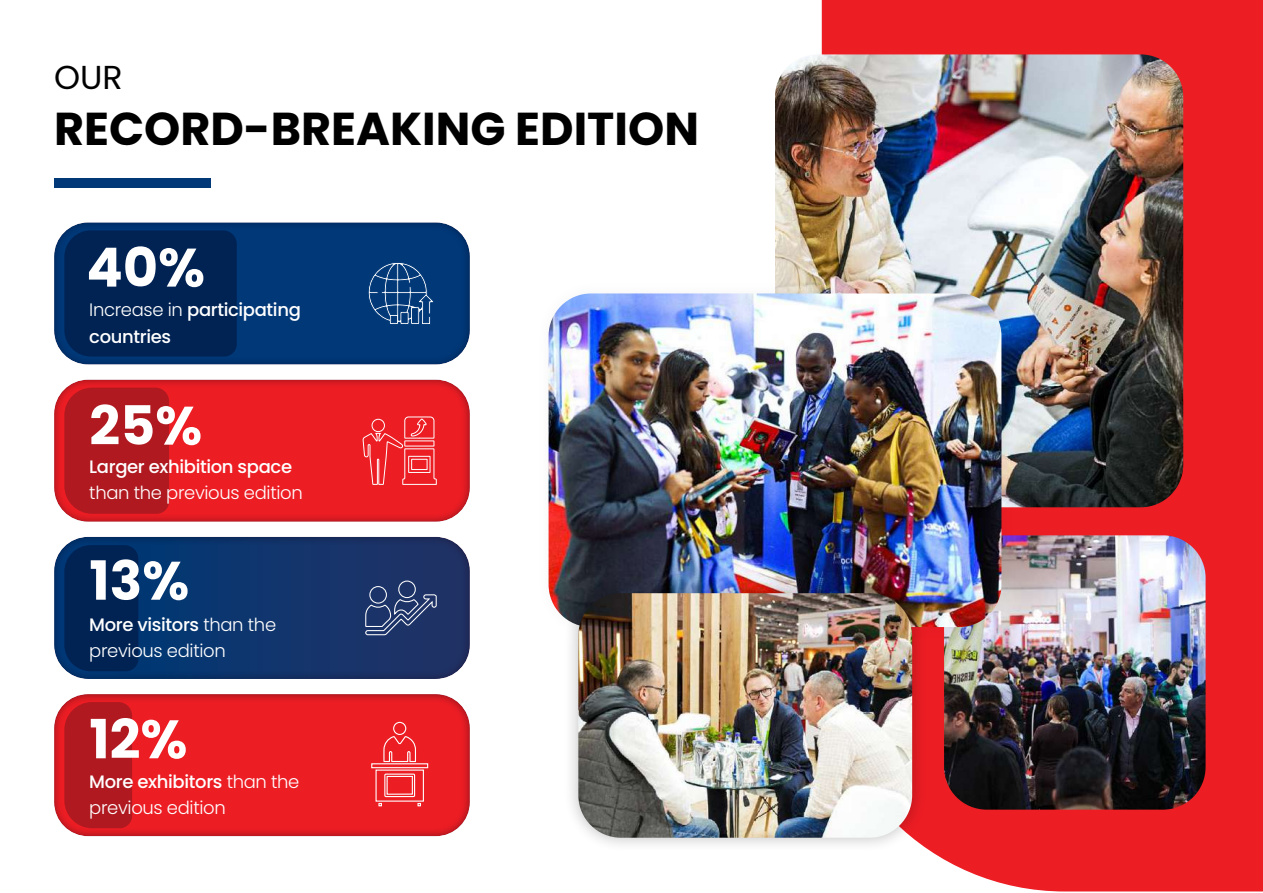
<style>
.page{position:relative;width:1263px;height:893px;background:#fff}
.page>*{position:absolute;margin:0;border:0;box-sizing:border-box;transform-origin:0 0}
.t1{font:700 54px "Poppins";color:#fff}
.t2{font:700 46.05px "Poppins";color:#000}
.t3{font:33.15px "Poppins";color:#000}
.t4{font:300 18px/26.5px "Poppins";letter-spacing:-.02em;color:#fff}
.t5{font:500 18px/26.5px "Poppins";letter-spacing:-.02em;color:#fff}
.s1{font-weight:300}
.s2{font-weight:500}
</style>
<div class="page">
<div style="left:822px;top:0;width:441px;height:891px;background:#ed1d24"></div>
<div style="left:54px;top:179px;width:156px;height:9px;background:#003878"></div>
<img style="left:775px;top:54px;width:408px;height:453px">
<img style="left:944px;top:535px;width:261px;height:275px">
<div style="left:533px;top:278px;width:483px;height:364px;background:#000;opacity:.05"></div>
<img style="left:549px;top:293px;width:452px;height:334px">
<div style="left:563px;top:578px;width:364px;height:275px;background:#000;opacity:.25"></div>
<img style="left:578px;top:593px;width:334px;height:245px">
<div style="left:41px;top:683px;width:444px;height:154px;background:#003878;opacity:.51"></div>
<svg style="left:64px;top:702px;width:68px;height:126px"></svg>
<div style="left:371px;top:763px;width:57px;height:5px;border:1px solid #fff"></div>
<div style="left:393px;top:722px;width:13px;height:13px;border:1px solid #fff;border-radius:50%"></div>
<svg style="left:375px;top:735px;width:49px;height:71px"></svg>
<div style="left:387px;top:776px;width:26px;height:19px;border:1px solid #fff"></div>
<div style="left:41px;top:211px;width:444px;height:154px;background:#bd002e;opacity:.51"></div>
<svg style="left:368px;top:262px;width:66px;height:63px"></svg>
<div style="left:64px;top:230px;width:173px;height:127px;background:#002354"></div>
<div style="left:41px;top:526px;width:444px;height:153px;background:#bd002e;opacity:.51"></div>
<div style="left:64px;top:545px;width:74px;height:126px;background:#002354"></div>
<div style="left:398px;top:581px;width:18px;height:17px;border:1px solid #fff;border-radius:50%"></div>
<div style="left:369px;top:586px;width:18px;height:18px;border:1px solid #fff;border-radius:50%"></div>
<svg style="left:364px;top:594px;width:74px;height:42px"></svg>
<div style="left:41px;top:369px;width:444px;height:154px;background:#003878;opacity:.51"></div>
<div style="left:64px;top:388px;width:105px;height:126px;background:#b01920"></div>
<svg style="left:362px;top:416px;width:75px;height:69px"></svg>
<h3 class="t3" style="left:54px;top:58px;width:70px">OUR</h3>
<h2 class="t2" style="left:54px;top:102px;width:646px">RECORD-BREAKING EDITION</h2>
<h1 class="t1" style="left:86px;top:236px;width:120px">40%</h1>
<p class="t5" style="left:89px;top:297px;width:213px"><span class="s1">Increase in</span> participating countries</p>
<h1 class="t1" style="left:89px;top:394px;width:114px">25%</h1>
<p class="t5" style="left:89px;top:453px;width:204px">Larger exhibition space</p>
<p class="t4" style="left:89px;top:480px;width:215px">than the previous edition</p>
<h1 class="t1" style="left:89px;top:549px;width:101px">13%</h1>
<p class="t4" style="left:89px;top:611px;width:188px"><span class="s2">More visitors</span> than the previous edition</p>
<h1 class="t1" style="left:89px;top:708px;width:100px">12%</h1>
<p class="t4" style="left:89px;top:768px;width:212px"><span class="s2">More exhibitors</span> than the previous edition</p>
</div>
